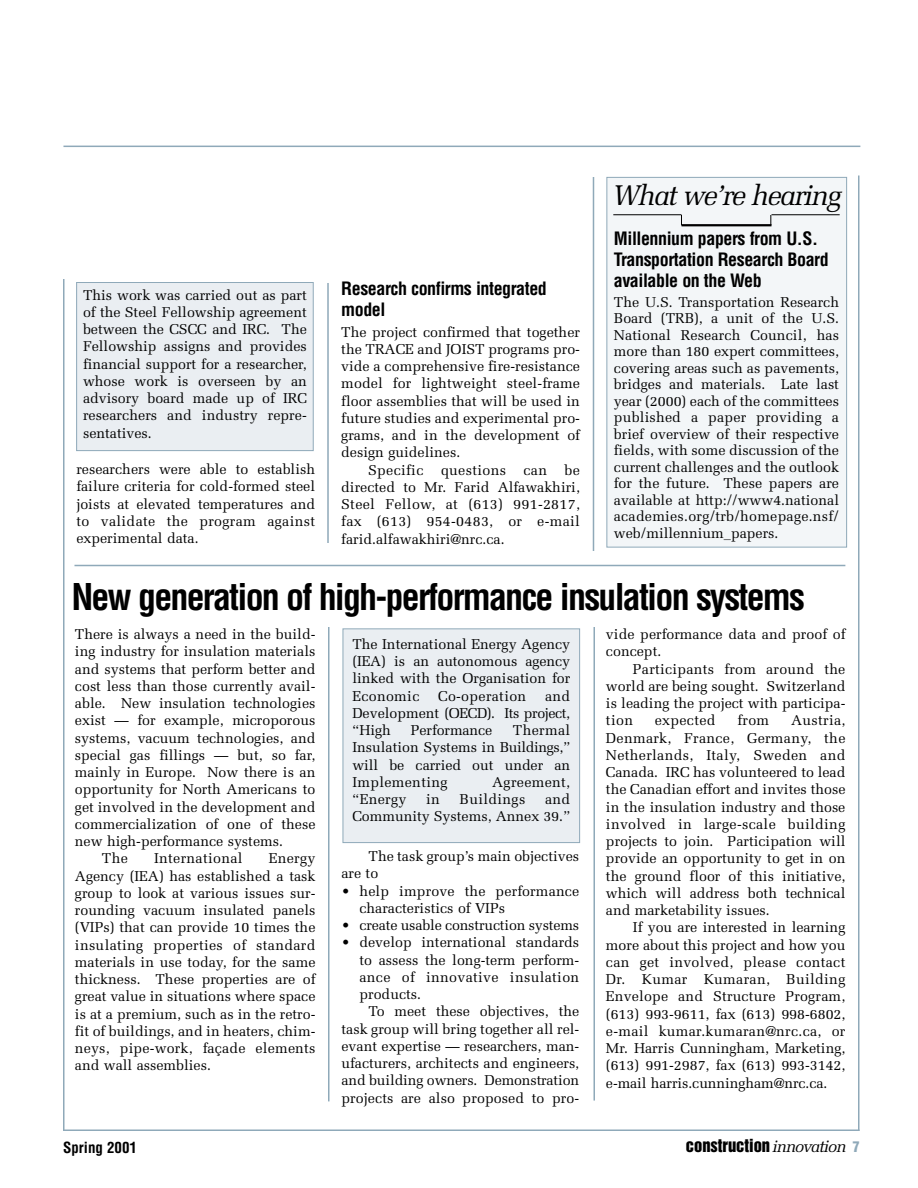
<style>
.page{position:relative;width:918px;height:1188px;background:#fff}
.page>*{position:absolute;margin:0;border:0;box-sizing:border-box;transform-origin:0 0}
.t1{font:700 condensed 36px "Helvetica";letter-spacing:-.05em;color:#000}
.t2{font:italic 28.5px "Melior";letter-spacing:-.055em;color:#000}
.t3{font:700 condensed 18px/21px "Helvetica";letter-spacing:-.025em;color:#000}
.t4{font:16.5px "Helvetica Inserat";color:#000}
.t5{font:700 condensed 15px "Helvetica";color:#000}
.t6{font:14.25px/17.2px "Melior";color:#000;text-align:justify}
.t7{font:14.25px "Melior";letter-spacing:.02em;color:#000}
.s1{font-family:"Melior";font-style:italic}
.s2{font-size:13.5px;color:#8fa9b9}
</style>
<div class="page">
<hr style="left:328px;top:620px;width:2px;height:481px;background:#8fa9b9">
<hr style="left:593px;top:612px;width:2px;height:489px;background:#8fa9b9">
<hr style="left:63px;top:279px;width:1px;height:852px;background:#8fa9b9">
<hr style="left:858px;top:176px;width:2px;height:955px;background:#8fa9b9">
<hr style="left:63px;top:1130px;width:797px;height:1px;background:#8fa9b9">
<hr style="left:63px;top:146px;width:797px;height:1px;background:#8fa9b9">
<hr style="left:74px;top:565px;width:771px;height:1px;background:#8fa9b9">
<div style="left:71px;top:583px;width:774px;height:44px;background:#fff"></div>
<div style="left:343px;top:629px;width:237px;height:214px;background:#eaeef2"></div>
<div style="left:343px;top:628px;width:237px;height:215px;border:1px solid #8fa9b9"></div>
<hr style="left:327px;top:283px;width:2px;height:260px;background:#8fa9b9">
<div style="left:77px;top:283px;width:236px;height:168px;background:#eaeef2"></div>
<div style="left:76px;top:282px;width:238px;height:169px;border:1px solid #8fa9b9"></div>
<hr style="left:593px;top:177px;width:1px;height:374px;background:#8fa9b9">
<div style="left:607px;top:177px;width:240px;height:370px;background:#f3f6f8"></div>
<div style="left:606px;top:177px;width:241px;height:371px;border:1px solid #8fa9b9"></div>
<hr style="left:613px;top:214px;width:68px;height:1px;background:#000">
<hr style="left:771px;top:214px;width:69px;height:1px;background:#000">
<hr style="left:681px;top:224px;width:90px;height:2px;background:#000">
<p class="t6" style="left:83px;top:287px;width:225px">This work was carried out as part of the Steel Fellowship agreement between the CSCC and IRC. The Fellowship assigns and provides financial support for a researcher, whose work is overseen by an advisory board made up of IRC researchers and industry repre&shy;sentatives.</p>
<p class="t6" style="left:76px;top:462px;width:240px">researchers were able to establish failure criteria for cold-formed steel joists at elevated temperatures and to validate the program against experimental data.</p>
<p class="t3" style="left:341px;top:280px;width:207px">Research confirms integrated model</p>
<p class="t6" style="left:341px;top:325px;width:240px">The project confirmed that together the TRACE and JOIST programs pro&shy;vide a comprehensive fire-resistance model for lightweight steel-frame floor assemblies that will be used in future studies and experimental pro&shy;grams, and in the development of design guidelines.</p>
<p class="t6" style="left:341px;top:463px;width:240px;text-indent:27px">Specific questions can be directed to Mr. Farid Alfawakhiri, Steel Fellow, at (613) 991-2817, fax (613) 954-0483, or e-mail farid.alfawakhiri@nrc.ca.</p>
<h2 class="t2" style="left:613px;top:183px;width:230px">What we’re hearing</h2>
<p class="t3" style="left:614px;top:230px;width:216px">Millennium papers from U.S.<br>Transportation Research Board available on the Web</p>
<p class="t6" style="left:614px;top:295px;width:227px;line-height:16.5px">The U.S. Transportation Research Board (TRB), a unit of the U.S.<br>National Research Council, has more than 180 expert committees, covering areas such as pavements, bridges and materials. Late last year (2000) each of the committees published a paper providing a brief overview of their respective fields, with some discussion of the current challenges and the outlook for the future. These papers are available at http://www4.national academies.org/trb/homepage.nsf/ web/millennium_papers.</p>
<h1 class="t1" style="left:71px;top:583px;width:735px">New generation of high-performance insulation systems</h1>
<p class="t6" style="left:352px;top:637px;width:219px">The International Energy Agency (IEA) is an autonomous agency linked with the Organisation for Economic</p>
<p class="t6" style="left:606px;top:627px;width:241px">vide performance data and proof of concept.</p>
<p class="t6" style="left:606px;top:661px;width:241px;text-indent:27px">Participants from around the world are being sought. Switzerland is leading the project with participa&shy;tion</p>
<p class="t6" style="left:75px;top:627px;width:242px">There is always a need in the build-</p>
<p class="t6" style="left:75px;top:644px;width:242px">ing industry for insulation materials</p>
<p class="t6" style="left:75px;top:661px;width:242px">and systems that perform better and</p>
<p class="t6" style="left:75px;top:679px;width:242px">cost less than those currently avail-</p>
<p class="t6" style="left:75px;top:696px;width:242px">able. New insulation technologies</p>
<p class="t6" style="left:75px;top:713px;width:242px">exist — for example, microporous</p>
<p class="t6" style="left:75px;top:730px;width:242px">systems, vacuum technologies, and</p>
<p class="t6" style="left:75px;top:748px;width:242px">special gas fillings — but, so far,</p>
<p class="t6" style="left:75px;top:765px;width:242px">mainly in Europe. Now there is an</p>
<p class="t6" style="left:75px;top:782px;width:242px">opportunity for North Americans to</p>
<p class="t6" style="left:75px;top:799px;width:242px">get involved in the development and</p>
<p class="t6" style="left:75px;top:817px;width:242px">commercialization of one of these</p>
<p class="t6" style="left:75px;top:834px;width:210px">new high-performance systems.</p>
<p class="t6" style="left:102px;top:851px;width:27px">The</p>
<p class="t7" style="left:154px;top:853px;width:90px">International</p>
<p class="t6" style="left:352px;top:688px;width:219px;text-indent:193px">and Development (OECD). Its project, “High</p>
<p class="t7" style="left:438px;top:690px;width:90px">Co-operation</p>
<p class="t7" style="left:655px;top:715px;width:62px">expected</p>
<p class="t6" style="left:737px;top:713px;width:33px">from</p>
<p class="t6" style="left:606px;top:713px;width:241px;text-indent:185px">Austria, Denmark, France, Germany, the Netherlands, Italy, Sweden and Canada. IRC has volunteered to lead the Canadian effort and invites those in the insulation industry and those involved in large-scale building projects to join. Participation will provide an opportunity to get in on the ground floor of this initiative, which will address both technical and marketability issues.</p>
<p class="t6" style="left:606px;top:920px;width:241px;text-indent:27px">If you are interested in learning more about this project and how you can get involved, please contact Dr. Kumar Kumaran, Building Envelope and Structure Program, (613) 993-9611, fax (613) 998-6802, e-mail kumar.kumaran@nrc.ca, or Mr. Harris Cunningham, Marketing, (613) 991-2987, fax (613) 993-3142, e-mail harris.cunningham@nrc.ca.</p>
<p class="t6" style="left:352px;top:723px;width:219px;text-indent:161px">Thermal Insulation Systems in Buildings,” will be carried out under an Implementing</p>
<p class="t6" style="left:411px;top:723px;width:83px">Performance</p>
<p class="t7" style="left:492px;top:776px;width:80px">Agreement,</p>
<p class="t6" style="left:352px;top:792px;width:219px;text-align:right">and<br>Community Systems, Annex 39.”</p>
<p class="t6" style="left:352px;top:792px;width:56px">“Energy</p>
<p class="t6" style="left:426px;top:792px;width:15px">in</p>
<p class="t7" style="left:460px;top:793px;width:67px">Buildings</p>
<p class="t6" style="left:75px;top:851px;width:242px;text-indent:194px">Energy Agency (IEA) has established a task group to look at various issues sur&shy;rounding vacuum insulated panels (VIPs) that can provide 10 times the insulating properties of standard materials in use today, for the same thickness. These properties are of great value in situations where space is at a premium, such as in the retro&shy;fit of buildings, and in heaters, chim&shy;neys, pipe-work, façade elements and wall assemblies.</p>
<p class="t6" style="left:342px;top:849px;width:239px;text-indent:27px">The task group’s main objectives are to</p>
<p class="t6" style="left:360px;top:883px;width:221px;text-indent:-18px">• help improve the performance characteristics of VIPs</p>
<p class="t6" style="left:342px;top:918px;width:239px">• create usable construction systems</p>
<p class="t6" style="left:360px;top:935px;width:221px;text-indent:-18px">• develop international standards to assess the long-term perform&shy;ance of innovative insulation products.</p>
<p class="t6" style="left:342px;top:1004px;width:239px;text-indent:27px">To meet these objectives, the task group will bring together all rel&shy;evant expertise — researchers, man&shy;ufacturers, architects and engineers, and building owners. Demonstration projects are also proposed to pro-</p>
<p class="t5" style="left:63px;top:1142px;width:76px">Spring 2001</p>
<p class="t4" style="left:686px;top:1139px;width:175px">CONSTRUCTION <span class="s1">innovation</span> <span class="s2">7</span></p>
</div>
